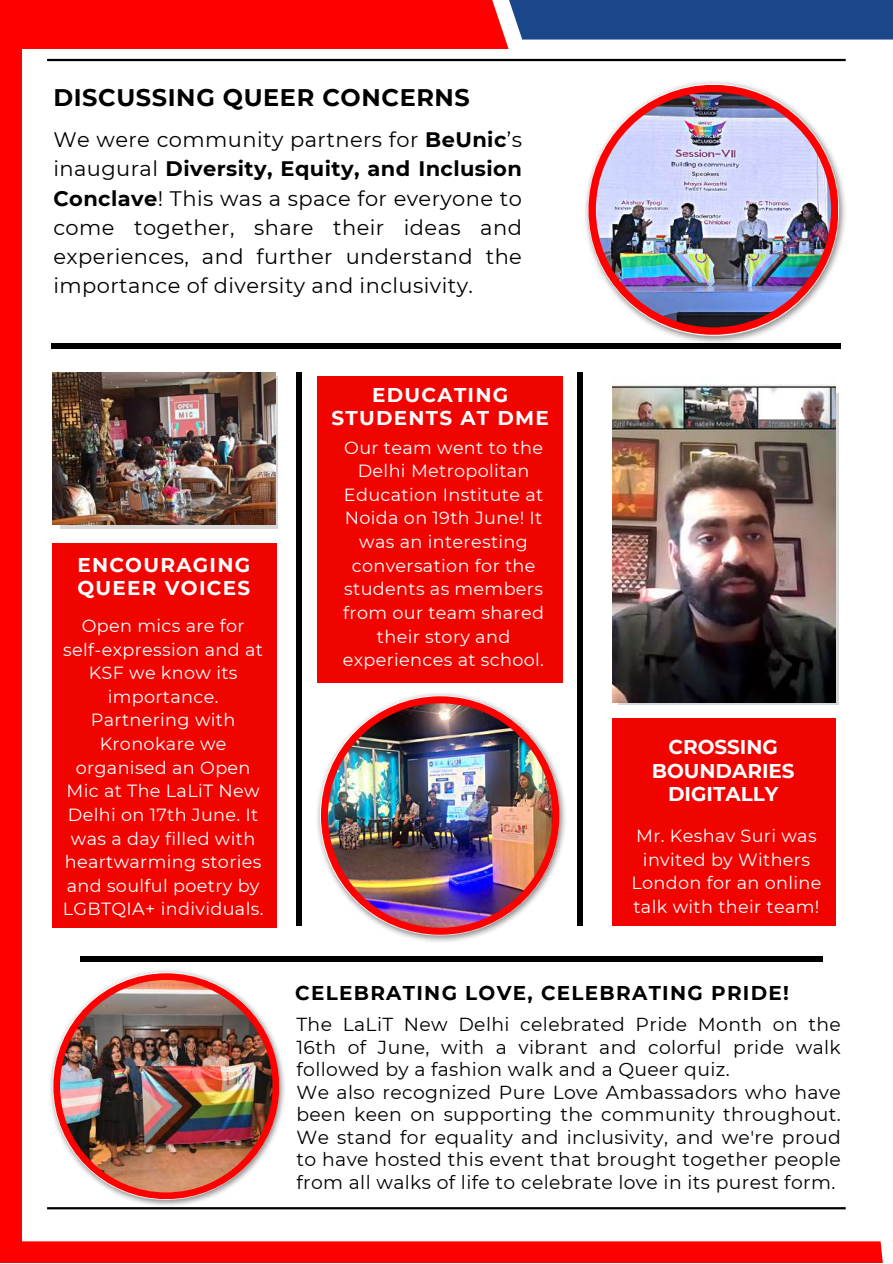
<style>
.page{position:relative;width:893px;height:1264px;background:#fff}
.page>*{position:absolute;margin:0;border:0;box-sizing:border-box;transform-origin:0 0}
.t1{font:700 24px "Montserrat";letter-spacing:.025em;color:#000}
.t2{font:21px/29.2px "Montserrat";letter-spacing:.02em;color:#000;text-align:justify}
.t3{font:700 19.95px/23.5px "Montserrat";letter-spacing:.065em;color:#fff}
.t4{font:700 19.95px "Montserrat";letter-spacing:.065em;color:#000}
.t5{font:700 19.95px/23.5px "Montserrat";color:#fff;text-align:center}
.t6{font:18.75px/22.5px "Montserrat";letter-spacing:.02em;color:#000}
.t7{font:17.55px/23.5px "Montserrat";letter-spacing:.02em;color:#fff;text-align:center}
.s1{font-weight:700}
</style>
<div class="page">
<hr style="left:47px;top:59px;width:798px;height:2px;background:#000">
<hr style="left:47px;top:1207px;width:798px;height:2px;background:#000">
<div style="left:0;top:1241px;width:892px;height:21px;background:#f00"></div>
<div style="left:0;top:0;width:508px;height:49px;background:#f00"></div>
<div style="left:475px;top:0;width:417px;height:40px;background:#1a4789"></div>
<div style="left:0;top:40px;width:22px;height:1222px;background:#f00"></div>
<div style="left:52px;top:343px;width:788px;height:6px;background:#000"></div>
<div style="left:296px;top:373px;width:6px;height:553px;background:#000"></div>
<div style="left:80px;top:956px;width:742px;height:5px;background:#000"></div>
<div style="left:577px;top:373px;width:6px;height:553px;background:#000"></div>
<img style="left:585px;top:81px;width:261px;height:263px">
<div style="left:588px;top:85px;width:250px;height:250px;background:#f00;border-radius:50%"></div>
<img style="left:596px;top:92px;width:235px;height:235px;border-radius:50%">
<img style="left:317px;top:693px;width:249px;height:249px">
<div style="left:321px;top:696px;width:238px;height:238px;background:#f00;border-radius:50%"></div>
<img style="left:328px;top:703px;width:224px;height:224px;border-radius:50%">
<div style="left:618px;top:393px;width:220px;height:312px;background:linear-gradient(to right,#d8d8d8,#d8d8d8)"></div>
<img style="left:612px;top:384px;width:223px;height:318px">
<svg style="left:60px;top:376px;width:217px;height:152px"></svg>
<img style="left:53px;top:373px;width:222px;height:151px">
<img style="left:50px;top:970px;width:235px;height:236px">
<div style="left:53px;top:973px;width:226px;height:226px;background:#f00;border-radius:50%"></div>
<img style="left:60px;top:979px;width:212px;height:213px;border-radius:50%">
<div style="left:317px;top:376px;width:246px;height:306px;background:#f10300"></div>
<div style="left:53px;top:543px;width:224px;height:384px;background:#f10300"></div>
<div style="left:612px;top:718px;width:223px;height:208px;background:#f10300"></div>
<h1 class="t1" style="left:53px;top:83px;width:418px">DISCUSSING QUEER CONCERNS</h1>
<p class="t2" style="left:53px;top:125px;width:470px">We were community partners for <span class="s1">BeUnic</span>’s inaugural <span class="s1">Diversity, Equity, and Inclusion Conclave</span>! This was a space for everyone to come together, share their ideas and experiences, and further understand the importance of diversity and inclusivity.</p>
<p class="t3" style="left:77px;top:553px;width:174px">ENCOURAGING<br>QUEER VOICES</p>
<p class="t7" style="left:63px;top:614px;width:202px">Open mics are for self-expression and at<br>KSF we know its importance.<br>Partnering with<br>Kronokare we organised an Open<br>Mic at The LaLiT New<br>Delhi on 17th June. It was a day filled with heartwarming stories and soulful poetry by<br>LGBTQIA+ individuals.</p>
<p class="t3" style="left:331px;top:384px;width:219px;line-height:22.5px;text-align:center">EDUCATING<br>STUDENTS AT DME</p>
<p class="t7" style="left:343px;top:435px;width:203px">Our team went to the<br>Delhi Metropolitan<br>Education Institute at<br>Noida on 19th June! It was an interesting conversation for the students as members from our team shared their story and experiences at school.</p>
<p class="t5" style="left:651px;top:735px;width:144px">CROSSING<br>BOUNDARIES<br>DIGITALLY</p>
<p class="t7" style="left:631px;top:824px;width:192px">Mr. Keshav Suri was invited by Withers<br>London for an online talk with their team!</p>
<p class="t4" style="left:295px;top:980px;width:495px">CELEBRATING LOVE, CELEBRATING PRIDE!</p>
<p class="t6" style="left:296px;top:1013px;width:546px">The LaLiT New Delhi celebrated Pride Month on the 16th of June, with a vibrant and colorful pride walk followed by a fashion walk and a Queer quiz.<br>We also recognized Pure Love Ambassadors who have been keen on supporting the community throughout.<br>We stand for equality and inclusivity, and we're proud to have hosted this event that brought together people from all walks of life to celebrate love in its purest form.</p>
</div>
